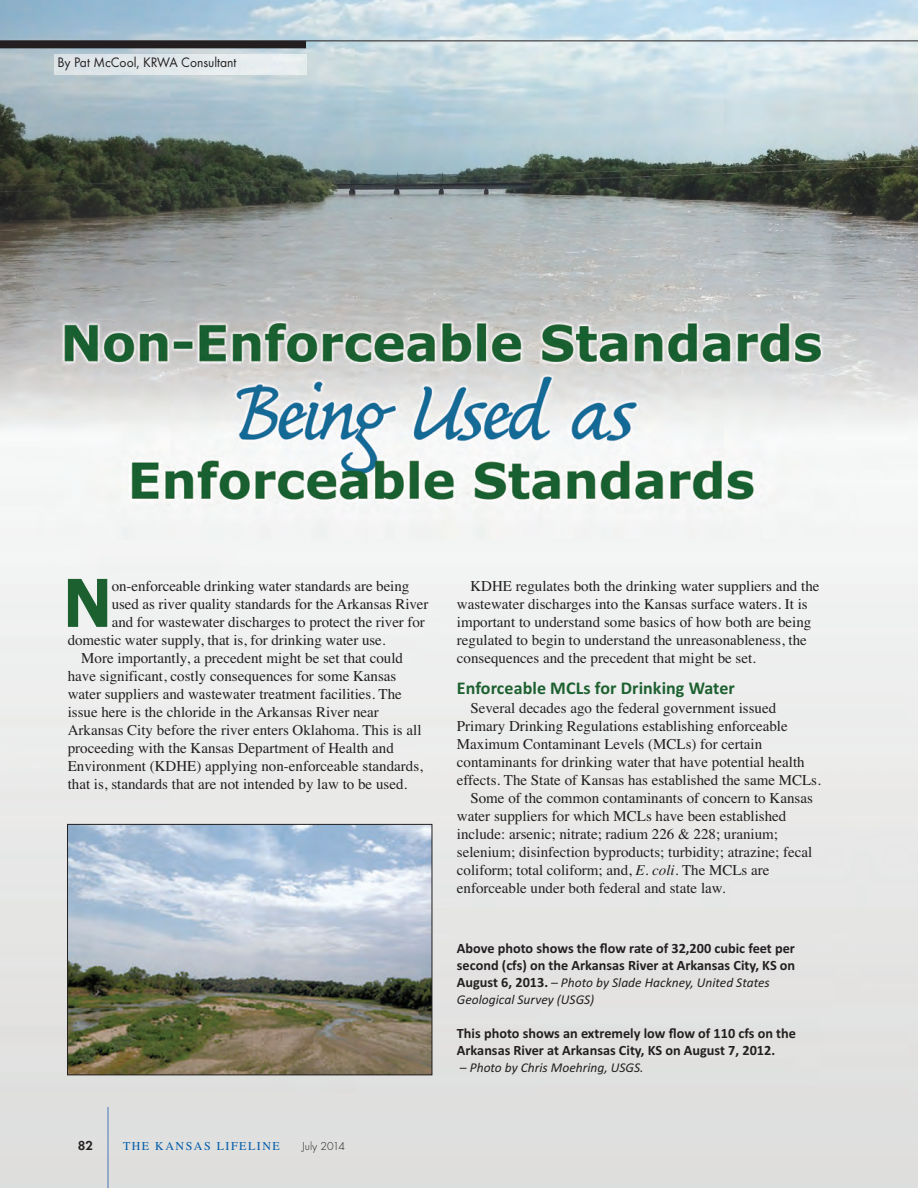
<style>
.page{position:relative;width:918px;height:1188px;background:#fff}
.page>*{position:absolute;margin:0;border:0;box-sizing:border-box;transform-origin:0 0}
.t1{font:700 66px "Verdana";color:#1d6030;scale:.9 1}
.t2{font:700 18px "Calibri";letter-spacing:.005em;color:#1d6030}
.t3{font:15px/18px "Times";color:#231f20}
.t4{font:700 14.25px/17.1px "Calibri";color:#231f20}
.t5{font:14.25px "Futura T";color:#231f20;scale:.95 1}
.t6{font:italic 13.5px/17.1px "Calibri";color:#231f20}
.t7{font:600 13.5px "Futura T";color:#231f20}
.t8{font:12px "Times";letter-spacing:.125em;color:#015ba9}
.t9{font:300 12px "Futura T";color:#231f20}
.s1{font-style:italic}
.s2{font-weight:700;font-style:normal;font-size:14.25px}
</style>
<div class="page">
<img style="left:0;top:0;width:918px;height:1188px">
<hr style="left:108px;top:1107px;width:1px;height:81px;background:#4975b9">
<hr style="left:0;top:40px;width:918px;height:1px;background:#231f20">
<div style="left:0;top:41px;width:306px;height:7px;background:#231f20"></div>
<img style="left:54px;top:54px;width:252px;height:20px">
<img style="left:70px;top:826px;width:360px;height:247px">
<div style="left:68px;top:824px;width:364px;height:251px;border:1px solid #231f20"></div>
<p class="t5" style="left:57px;top:57px;width:190px">By Pat McCool, KRWA Consultant</p>
<h1 class="t1" style="left:62px;top:561px;width:57px">N</h1>
<p class="t3" style="left:112px;top:578px;width:299px">on-enforceable drinking water standards are being</p>
<p class="t3" style="left:112px;top:596px;width:318px">used as river quality standards for the Arkansas River</p>
<p class="t3" style="left:112px;top:614px;width:315px">and for wastewater discharges to protect the river for</p>
<p class="t3" style="left:68px;top:632px;width:319px">domestic water supply, that is, for drinking water use.</p>
<p class="t3" style="left:81px;top:650px;width:323px">More importantly, a precedent might be set that could</p>
<p class="t3" style="left:68px;top:668px;width:330px">have significant, costly consequences for some Kansas</p>
<p class="t3" style="left:68px;top:686px;width:336px">water suppliers and wastewater treatment facilities. The</p>
<p class="t3" style="left:68px;top:704px;width:313px">issue here is the chloride in the Arkansas River near</p>
<p class="t3" style="left:68px;top:722px;width:355px">Arkansas City before the river enters Oklahoma. This is all</p>
<p class="t3" style="left:68px;top:740px;width:328px">proceeding with the Kansas Department of Health and</p>
<p class="t3" style="left:68px;top:758px;width:357px">Environment (KDHE) applying non-enforceable standards,</p>
<p class="t3" style="left:68px;top:776px;width:341px">that is, standards that are not intended by law to be used.</p>
<p class="t7" style="left:78px;top:1140px;width:17px">82</p>
<p class="t8" style="left:123px;top:1142px;width:158px">THE KANSAS LIFELINE</p>
<p class="t9" style="left:302px;top:1139px;width:45px">July 2014</p>
<p class="t3" style="left:457px;top:578px;width:364px;text-indent:14px">KDHE regulates both the drinking water suppliers and the wastewater discharges into the Kansas surface waters. It is important to understand some basics of how both are being regulated to begin to understand the unreasonableness, the consequences and the precedent that might be set.</p>
<p class="t2" style="left:457px;top:682px;width:280px">Enforceable MCLs for Drinking Water</p>
<p class="t3" style="left:470px;top:701px;width:307px">Several decades ago the federal government issued</p>
<p class="t3" style="left:457px;top:719px;width:332px">Primary Drinking Regulations establishing enforceable</p>
<p class="t3" style="left:457px;top:737px;width:307px">Maximum Contaminant Levels (MCLs) for certain</p>
<p class="t3" style="left:457px;top:755px;width:349px">contaminants for drinking water that have potential health</p>
<p class="t3" style="left:457px;top:773px;width:365px">effects. The State of Kansas has established the same MCLs.</p>
<p class="t3" style="left:470px;top:791px;width:344px">Some of the common contaminants of concern to Kansas</p>
<p class="t3" style="left:457px;top:809px;width:331px">water suppliers for which MCLs have been established</p>
<p class="t3" style="left:457px;top:827px;width:323px">include: arsenic; nitrate; radium 226 &amp; 228; uranium;</p>
<p class="t3" style="left:457px;top:845px;width:357px">selenium; disinfection byproducts; turbidity; atrazine; fecal</p>
<p class="t3" style="left:457px;top:863px;width:314px">coliform; total coliform; and, <span class="s1">E. coli</span>. The MCLs are</p>
<p class="t3" style="left:457px;top:881px;width:270px">enforceable under both federal and state law.</p>
<p class="t4" style="left:457px;top:941px;width:340px">Above photo shows the flow rate of 32,200 cubic feet per second (cfs) on the Arkansas River at Arkansas City, KS on</p>
<p class="t6" style="left:457px;top:975px;width:314px"><span class="s2">August 6, 2013.</span> – Photo by Slade Hackney, United States<br>Geological Survey (USGS)</p>
<p class="t4" style="left:457px;top:1026px;width:341px">This photo shows an extremely low flow of 110 cfs on the<br>Arkansas River at Arkansas City, KS on August 7, 2012.</p>
<p class="t6" style="left:460px;top:1060px;width:185px">– Photo by Chris Moehring, USGS.</p>
</div>
